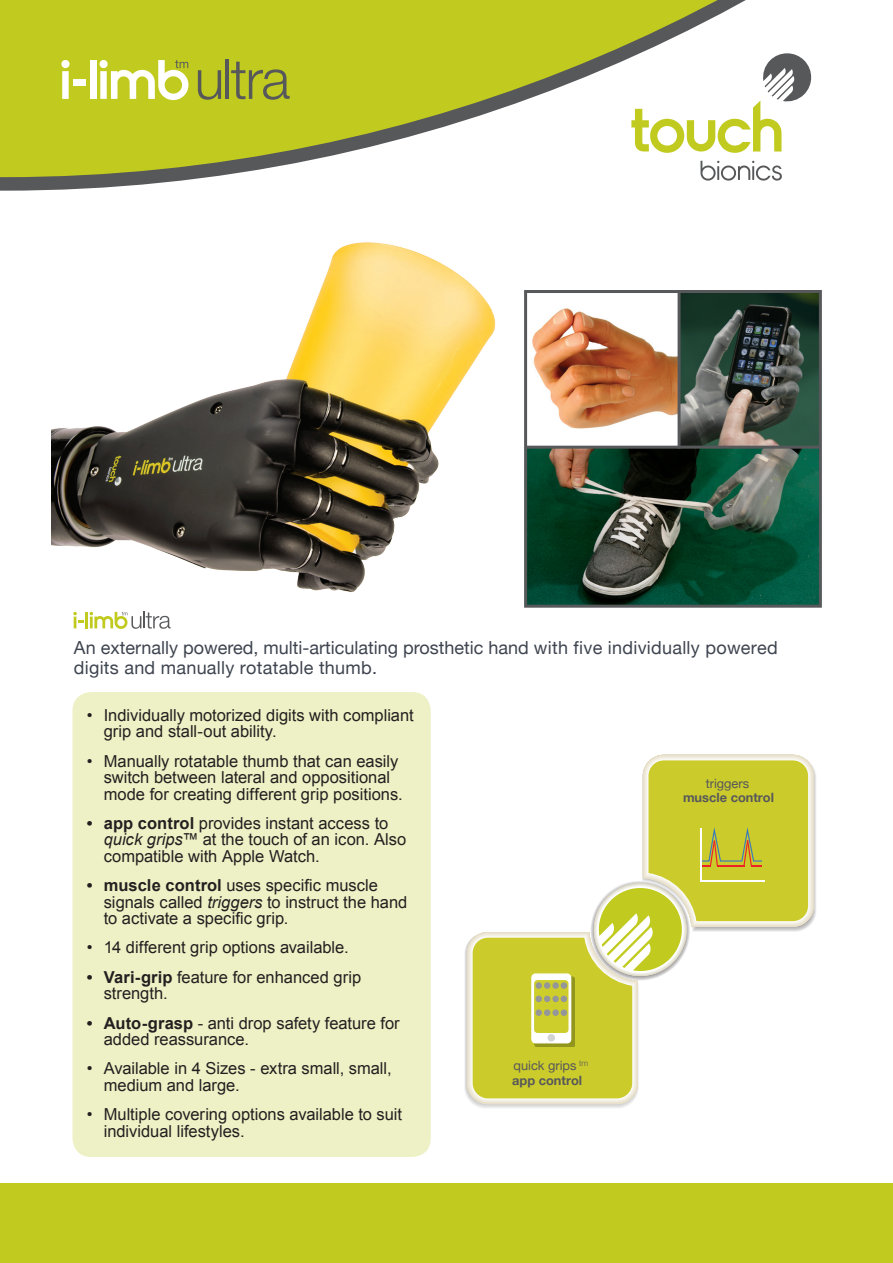
<style>
.page{position:relative;width:893px;height:1263px;background:#fff}
.page>*{position:absolute;margin:0;border:0;box-sizing:border-box;transform-origin:0 0}
.t1{font:18px/19.8px "Helvetica Neue";letter-spacing:.015em;color:#3e444f}
.t2{font:16.5px/16.5px "Arial";color:#231f20}
.t3{font:12.75px/15.5px "Helvetica Neue";color:#57585a}
.t4{font:700 12.75px/14.1px "Helvetica Neue";color:#57585a;text-align:center}
.s1{font-weight:700}
.s2{font-style:italic}
.s3{font-weight:400}
</style>
<div class="page">
<svg style="left:464px;top:755px;width:352px;height:353px"></svg>
<div style="left:536px;top:1009px;width:6px;height:7px;background:#949699;border-radius:50%"></div>
<div style="left:544px;top:1009px;width:6px;height:7px;background:#949699;border-radius:50%"></div>
<div style="left:552px;top:1009px;width:7px;height:7px;background:#949699;border-radius:50%"></div>
<div style="left:561px;top:1009px;width:6px;height:7px;background:#949699;border-radius:50%"></div>
<div style="left:72px;top:692px;width:359px;height:465px;background:#eef1c5;border-radius:19px"></div>
<svg style="left:73px;top:616px;width:10px;height:12px"></svg>
<hr style="left:85px;top:612px;width:3px;height:16px;background:#c1cb1f">
<svg style="left:90px;top:616px;width:81px;height:13px"></svg>
<img style="left:51px;top:242px;width:445px;height:374px">
<img style="left:528px;top:449px;width:290px;height:155px">
<img style="left:532px;top:299px;width:146px;height:138px">
<img style="left:681px;top:294px;width:137px;height:152px">
<hr style="left:678px;top:290px;width:3px;height:159px;background:#57585a">
<hr style="left:526px;top:446px;width:294px;height:3px;background:#57585a">
<div style="left:524px;top:290px;width:298px;height:318px;border:3px solid #57585a"></div>
<svg style="left:0;top:0;width:812px;height:191px"></svg>
<div style="left:0;top:1184px;width:893px;height:79px;background:#c1cb1f"></div>
<svg style="left:61px;top:60px;width:9px;height:39px"></svg>
<div style="left:73px;top:79px;width:12px;height:6px;background:#fff"></div>
<div style="left:90px;top:60px;width:6px;height:39px;background:#fff"></div>
<svg style="left:198px;top:70px;width:23px;height:30px"></svg>
<hr style="left:225px;top:59px;width:3px;height:40px;background:#57585a">
<svg style="left:231px;top:62px;width:59px;height:38px;background:#a3ab2f"></svg>
<svg style="left:100px;top:60px;width:88px;height:40px"></svg>
<svg style="left:700px;top:161px;width:82px;height:20px"></svg>
<svg style="left:631px;top:53px;width:180px;height:100px"></svg>
<p class="t1" style="left:74px;top:636px;width:705px">An externally powered, multi-articulating prosthetic hand with five individually powered digits and manually rotatable thumb.</p>
<p class="t2" style="left:104px;top:707px;width:311px;text-indent:-17px">• Individually motorized digits with compliant grip and stall-out ability.</p>
<p class="t2" style="left:104px;top:753px;width:300px;text-indent:-17px">• Manually rotatable thumb that can easily switch between lateral and oppositional mode for creating different grip positions.</p>
<p class="t2" style="left:104px;top:815px;width:304px;text-indent:-17px"><span class="s1">• app control</span> provides instant access to <span class="s2">quick grips™</span> at the touch of an icon. Also compatible with Apple Watch.</p>
<p class="t2" style="left:104px;top:877px;width:305px;text-indent:-17px"><span class="s1">• muscle control</span> uses specific muscle signals called <span class="s2">triggers</span> to instruct the hand to activate a specific grip.</p>
<p class="t2" style="left:87px;top:939px;width:263px">• 14 different grip options available.</p>
<p class="t2" style="left:104px;top:969px;width:259px;text-indent:-17px"><span class="s1">• Vari-grip</span> feature for enhanced grip strength.</p>
<p class="t2" style="left:104px;top:1015px;width:297px;text-indent:-17px"><span class="s1">• Auto-grasp</span> - anti drop safety feature for added reassurance.</p>
<p class="t2" style="left:104px;top:1060px;width:289px;text-indent:-17px">• Available in 4 Sizes - extra small, small, medium and large.</p>
<p class="t2" style="left:104px;top:1106px;width:300px;text-indent:-17px">• Multiple covering options available to suit individual lifestyles.</p>
<p class="t4" style="left:683px;top:775px;width:93px"><span class="s3">triggers<br></span>muscle control</p>
<p class="t3" style="left:512px;top:1057px;width:77px">quick grips <sup>tm </sup><span class="s1">app control</span></p>
</div>
